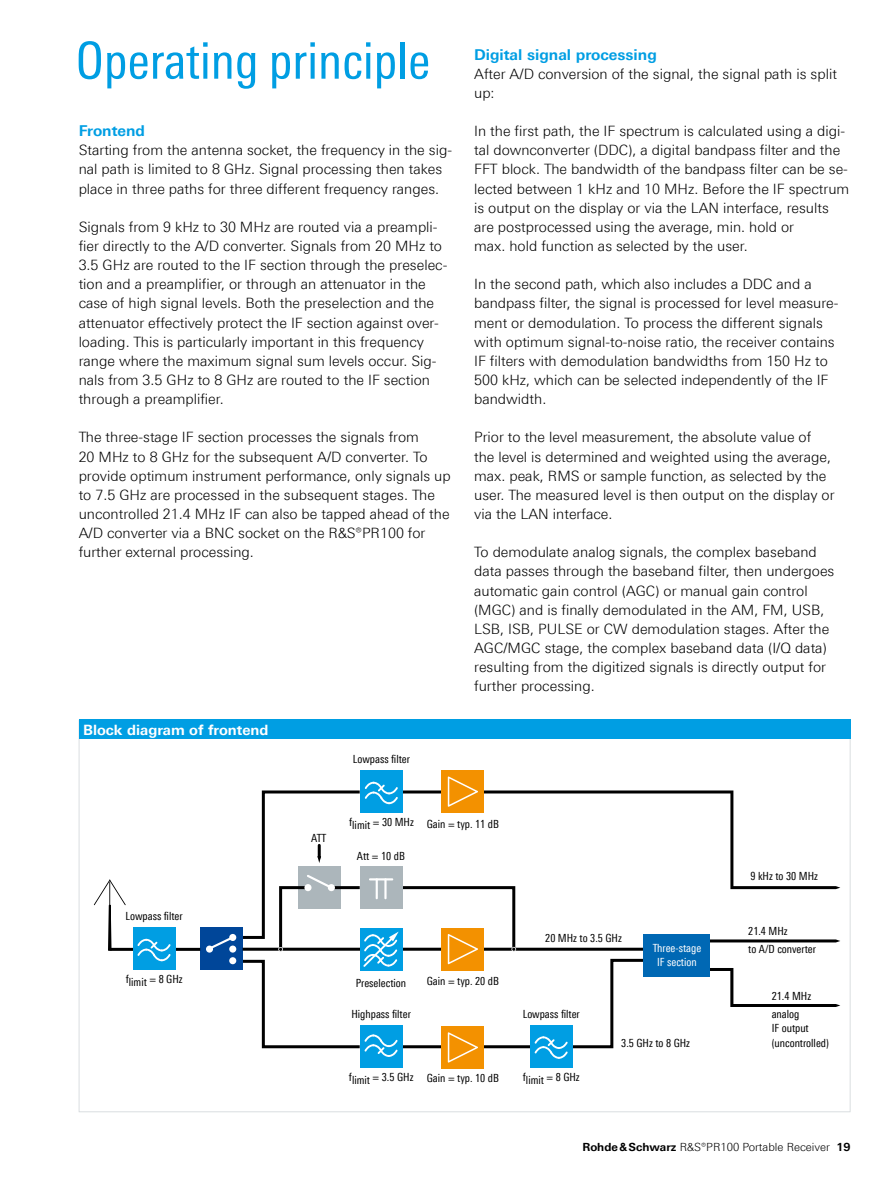
<style>
.page{position:relative;width:893px;height:1191px;background:#fff}
.page>*{position:absolute;margin:0;border:0;box-sizing:border-box;transform-origin:0 0}
.t1{font:51px "Linotype Univers 420 Cn";color:#009ee3}
.t2{font:700 15px "Linotype Univers 630";color:#009ee3}
.t3{font:300 14.25px/19.2px "Linotype Univers 330";color:#000}
.t4{font:700 14.25px "Linotype Univers 630";color:#fff}
.t5{font:11.25px/18px "Linotype Univers 420 Cn";color:#000}
.t6{font:300 11.25px "Linotype Univers 330";color:#000}
.t7{font:11.25px/14.2px "Linotype Univers 420 Cn";color:#fff;text-align:center}
.s1{font-family:"Linotype Univers 630";font-weight:700}
</style>
<div class="page">
<svg style="left:79px;top:739px;width:771px;height:373px"></svg>
<div style="left:79px;top:720px;width:771px;height:19px;background:#009ee3"></div>
<div style="left:200px;top:927px;width:43px;height:43px;background:#004699"></div>
<svg style="left:657px;top:790px;width:183px;height:99px"></svg>
<div style="left:442px;top:770px;width:42px;height:43px;background:#f39100"></div>
<hr style="left:110px;top:948px;width:90px;height:3px;background:#000">
<svg style="left:704px;top:968px;width:136px;height:39px"></svg>
<svg style="left:710px;top:939px;width:130px;height:3px"></svg>
<div style="left:133px;top:927px;width:42px;height:43px;background:#009ee3"></div>
<div style="left:442px;top:1026px;width:42px;height:42px;background:#f39100"></div>
<svg style="left:137px;top:939px;width:34px;height:22px"></svg>
<div style="left:360px;top:770px;width:43px;height:43px;background:#009ee3"></div>
<div style="left:360px;top:1025px;width:42px;height:43px;background:#009ee3"></div>
<div style="left:530px;top:1025px;width:42px;height:42px;background:#009ee3"></div>
<svg style="left:94px;top:879px;width:32px;height:72px"></svg>
<hr style="left:109px;top:905px;width:2px;height:45px;background:#000">
<div style="left:644px;top:933px;width:66px;height:43px;background:#0068b4"></div>
<svg style="left:208px;top:776px;width:449px;height:286px"></svg>
<div style="left:304px;top:884px;width:8px;height:7px;background:#fff;border-radius:50%"></div>
<h1 class="t1" style="left:76px;top:31px;width:356px">Operating principle</h1>
<p class="t2" style="left:79px;top:122px;width:68px">Frontend</p>
<p class="t3" style="left:79px;top:140px;width:375px">Starting from the antenna socket, the frequency in the sig&shy;nal path is limited to 8 GHz. Signal processing then takes place in three paths for three different frequency ranges.</p>
<p class="t3" style="left:79px;top:217px;width:370px">Signals from 9 kHz to 30 MHz are routed via a preampli&shy;fier directly to the A/D converter. Signals from 20 MHz to 3.5 GHz are routed to the IF section through the preselec&shy;tion and a preamplifier, or through an attenuator in the case of high signal levels. Both the preselection and the attenuator effectively protect the IF section against over&shy;loading. This is particularly important in this frequency range where the maximum signal sum levels occur. Sig&shy;nals from 3.5 GHz to 8 GHz are routed to the IF section through a preamplifier.</p>
<p class="t3" style="left:79px;top:427px;width:373px">The three-stage IF section processes the signals from<br>20 MHz to 8 GHz for the subsequent A/D converter. To provide optimum instrument performance, only signals up to 7.5 GHz are processed in the subsequent stages. The uncontrolled 21.4 MHz IF can also be tapped ahead of the A/D converter via a BNC socket on the R&amp;S®PR100 for further external processing.</p>
<p class="t4" style="left:83px;top:721px;width:187px">Block diagram of frontend</p>
<p class="t5" style="left:353px;top:750px;width:59px">Lowpass filter</p>
<p class="t2" style="left:474px;top:45px;width:184px">Digital signal processing</p>
<p class="t3" style="left:474px;top:64px;width:364px">After A/D conversion of the signal, the signal path is split up:</p>
<p class="t3" style="left:474px;top:121px;width:377px">In the first path, the IF spectrum is calculated using a digi&shy;tal downconverter (DDC), a digital bandpass filter and the FFT block. The bandwidth of the bandpass filter can be se&shy;lected between 1 kHz and 10 MHz. Before the IF spectrum is output on the display or via the LAN interface, results are postprocessed using the average, min. hold or<br>max. hold function as selected by the user.</p>
<p class="t3" style="left:474px;top:274px;width:366px">In the second path, which also includes a DDC and a bandpass filter, the signal is processed for level measure&shy;ment or demodulation. To process the different signals with optimum signal-to-noise ratio, the receiver contains IF filters with demodulation bandwidths from 150 Hz to 500 kHz, which can be selected independently of the IF bandwidth.</p>
<p class="t3" style="left:474px;top:427px;width:362px">Prior to the level measurement, the absolute value of the level is determined and weighted using the average, max. peak, RMS or sample function, as selected by the user. The measured level is then output on the display or via the LAN interface.</p>
<p class="t3" style="left:474px;top:542px;width:362px">To demodulate analog signals, the complex baseband data passes through the baseband filter, then undergoes automatic gain control (AGC) or manual gain control (MGC) and is finally demodulated in the AM, FM, USB, LSB, ISB, PULSE or CW demodulation stages. After the AGC/MGC stage, the complex baseband data (I/Q data) resulting from the digitized signals is directly output for further processing.</p>
<p class="t5" style="left:126px;top:907px;width:59px">Lowpass filter</p>
<p class="t5" style="left:311px;top:829px;width:17px">ATT</p>
<p class="t5" style="left:349px;top:814px;width:151px">flimit = 30 MHz Gain = typ. 11 dB</p>
<p class="t5" style="left:357px;top:847px;width:50px">Att = 10 dB</p>
<p class="t5" style="left:126px;top:970px;width:58px">flimit = 8 GHz</p>
<p class="t5" style="left:356px;top:973px;width:52px">Preselection</p>
<p class="t5" style="left:351px;top:1005px;width:61px">Highpass filter</p>
<p class="t5" style="left:427px;top:972px;width:74px">Gain = typ. 20 dB</p>
<p class="t5" style="left:349px;top:1068px;width:66px">flimit = 3.5 GHz</p>
<p class="t5" style="left:427px;top:1068px;width:74px">Gain = typ. 10 dB</p>
<p class="t5" style="left:750px;top:867px;width:69px">9 kHz to 30 MHz</p>
<p class="t5" style="left:545px;top:928px;width:78px">20 MHz to 3.5 GHz</p>
<p class="t5" style="left:748px;top:921px;width:69px">21.4 MHz<br>to A/D converter</p>
<p class="t7" style="left:653px;top:940px;width:50px">Three-stage<br>IF section</p>
<p class="t5" style="left:523px;top:1004px;width:59px">Lowpass filter</p>
<p class="t5" style="left:523px;top:1067px;width:58px">flimit = 8 GHz</p>
<p class="t5" style="left:621px;top:1033px;width:70px">3.5 GHz to 8 GHz</p>
<p class="t5" style="left:772px;top:987px;width:41px">21.4 MHz analog</p>
<p class="t5" style="left:772px;top:1021px;width:59px;line-height:14.2px">IF output (uncontrolled)</p>
<p class="t6" style="left:582px;top:1140px;width:270px"><span class="s1">Rohde&amp;Schwarz</span> R&amp;S®PR100 Portable Receiver <span class="s1">19</span></p>
</div>
